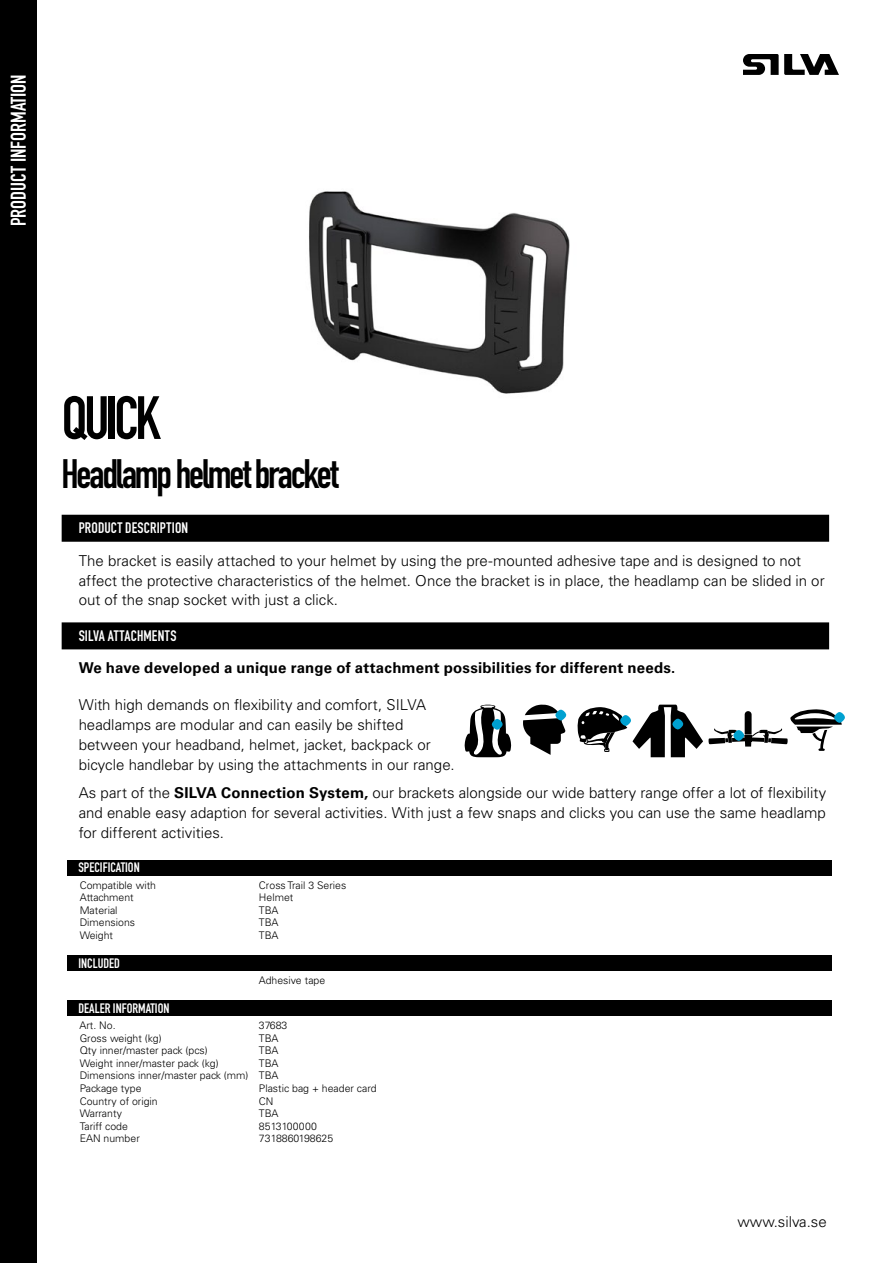
<style>
.page{position:relative;width:893px;height:1263px;background:#fff}
.page>*{position:absolute;margin:0;border:0;box-sizing:border-box;transform-origin:0 0}
.t1{font:60px "DIN Engschrift Std";letter-spacing:-.06em;color:#000}
.t2{font:40.5px "DIN Engschrift Std";letter-spacing:-.055em;color:#000}
.t3{font:21px "DIN Engschrift Std";color:#fff}
.t4{font:300 15px/19.8px "Univers";color:#000}
.t5{font:700 15px "Univers";letter-spacing:.015em;color:#000}
.t6{font:15px "DIN Engschrift Std";letter-spacing:.01em;color:#fff}
.t7{font:13.5px "DIN Engschrift Std";color:#fff}
.t8{font:300 10.5px/12.6px "Univers";color:#000;text-align:justify}
.s1{font-weight:700}
</style>
<div class="page">
<img style="left:309px;top:191px;width:261px;height:203px">
<svg style="left:743px;top:54px;width:96px;height:21px"></svg>
<div style="left:0;top:0;width:37px;height:1263px;background:#000"></div>
<div style="left:62px;top:515px;width:767px;height:27px;background:#000"></div>
<div style="left:62px;top:622px;width:767px;height:27px;background:#000"></div>
<div style="left:67px;top:860px;width:764px;height:15px;background:#000"></div>
<div style="left:67px;top:955px;width:764px;height:16px;background:#000"></div>
<div style="left:67px;top:1000px;width:764px;height:15px;background:#000"></div>
<svg style="left:464px;top:704px;width:47px;height:53px"></svg>
<svg style="left:577px;top:705px;width:268px;height:52px"></svg>
<svg style="left:523px;top:705px;width:44px;height:50px"></svg>
<h3 class="t3" style="left:6px;top:226px;width:153px;rotate:-90deg">PRODUCT INFORMATION</h3>
<h1 class="t1" style="left:62px;top:383px;width:101px">QUICK</h1>
<h2 class="t2" style="left:62px;top:450px;width:278px">Headlamp helmet bracket</h2>
<p class="t6" style="left:79px;top:519px;width:111px">PRODUCT DESCRIPTION</p>
<p class="t4" style="left:79px;top:551px;width:747px">The bracket is easily attached to your helmet by using the pre-mounted adhesive tape and is designed to not affect the protective characteristics of the helmet. Once the bracket is in place, the headlamp can be slided in or out of the snap socket with just a click.</p>
<p class="t6" style="left:79px;top:627px;width:99px">SILVA ATTACHMENTS</p>
<p class="t5" style="left:79px;top:659px;width:598px">We have developed a unique range of attachment possibilities for different needs.</p>
<p class="t4" style="left:79px;top:695px;width:378px">With high demands on flexibility and comfort, SILVA headlamps are modular and can easily be shifted between your headband, helmet, jacket, backpack or bicycle handlebar by using the attachments in our range.</p>
<p class="t4" style="left:79px;top:783px;width:749px;text-align:justify">As part of the <span class="s1">SILVA Connection System,</span> our brackets alongside our wide battery range offer a lot of flexibility and enable easy adaption for several activities. With just a few snaps and clicks you can use the same headlamp for different activities.</p>
<p class="t7" style="left:78px;top:860px;width:63px">SPECIFICATION</p>
<p class="t8" style="left:80px;top:879px;width:78px">Compatible with</p>
<p class="t8" style="left:259px;top:879px;width:89px">Cross Trail 3 Series</p>
<p class="t8" style="left:80px;top:891px;width:56px">Attachment</p>
<p class="t8" style="left:259px;top:891px;width:36px">Helmet</p>
<p class="t8" style="left:80px;top:904px;width:39px">Material</p>
<p class="t8" style="left:259px;top:904px;width:21px">TBA</p>
<p class="t8" style="left:80px;top:916px;width:57px">Dimensions</p>
<p class="t8" style="left:259px;top:916px;width:21px">TBA</p>
<p class="t8" style="left:80px;top:929px;width:35px">Weight</p>
<p class="t8" style="left:259px;top:929px;width:21px">TBA</p>
<p class="t7" style="left:78px;top:955px;width:43px">INCLUDED</p>
<p class="t8" style="left:259px;top:974px;width:68px">Adhesive tape</p>
<p class="t7" style="left:78px;top:1000px;width:92px">DEALER INFORMATION</p>
<p class="t8" style="left:79px;top:1019px;width:38px">Art. No.</p>
<p class="t8" style="left:259px;top:1019px;width:30px">37683</p>
<p class="t8" style="left:80px;top:1031px;width:83px">Gross weight (kg)</p>
<p class="t8" style="left:259px;top:1031px;width:21px">TBA</p>
<p class="t8" style="left:80px;top:1044px;width:130px">Qty inner/master pack (pcs)</p>
<p class="t8" style="left:259px;top:1044px;width:21px">TBA</p>
<p class="t8" style="left:80px;top:1057px;width:140px">Weight inner/master pack (kg)</p>
<p class="t8" style="left:80px;top:1057px;width:200px;text-indent:179px">TBA Dimensions inner/master pack (mm) TBA Package type</p>
<p class="t8" style="left:259px;top:1082px;width:119px">Plastic bag + header card</p>
<p class="t8" style="left:80px;top:1094px;width:80px">Country of origin</p>
<p class="t8" style="left:259px;top:1094px;width:16px">CN</p>
<p class="t8" style="left:80px;top:1107px;width:44px">Warranty</p>
<p class="t8" style="left:259px;top:1107px;width:21px">TBA</p>
<p class="t8" style="left:80px;top:1120px;width:50px">Tariff code</p>
<p class="t8" style="left:259px;top:1120px;width:59px">8513100000</p>
<p class="t8" style="left:80px;top:1132px;width:62px">EAN number</p>
<p class="t8" style="left:259px;top:1132px;width:76px">7318860198625</p>
<p class="t4" style="left:737px;top:1212px;width:91px">www.silva.se</p>
</div>
